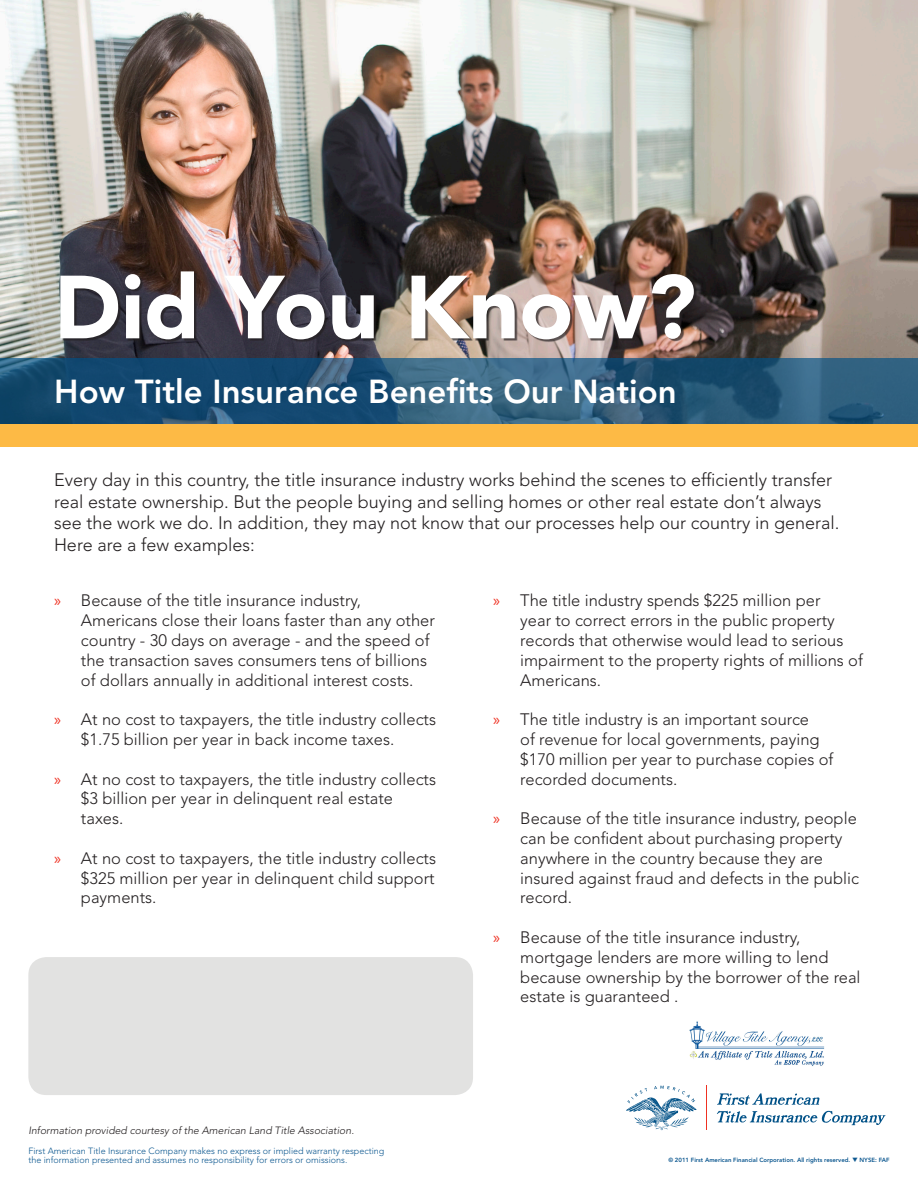
<style>
.page{position:relative;width:918px;height:1188px;background:#fff}
.page>*{position:absolute;margin:0;border:0;box-sizing:border-box;transform-origin:0 0}
.t1{font:900 88.5px "Avenir LT Std";color:#fff}
.t2{font:800 33px "Avenir LT Std";color:#fff}
.t3{font:300 18px/21.6px "Avenir LT Std";color:#231f20}
.t4{font:300 16.5px/19.8px "Avenir LT Std";color:#231f20}
.t5{font:italic 300 10.5px "Avenir LT Std";color:#231f20}
.t6{font:300 9px "Avenir LT Std";color:#0d5890}
.t7{font:800 6px "Avenir LT Std";color:#0d5890}
.s1{font-family:"Myriad Pro";font-weight:400;color:#ef3122}
</style>
<div class="page">
<img style="left:0;top:0;width:918px;height:358px">
<svg style="left:626px;top:1086px;width:71px;height:44px"></svg>
<hr style="left:706px;top:1086px;width:1px;height:44px;background:#ef3122">
<svg style="left:717px;top:1093px;width:169px;height:32px"></svg>
<svg style="left:0;top:358px;width:918px;height:67px;background:#285777"></svg>
<div style="left:62px;top:273px;width:635px;height:70px;background:#231f20;opacity:.7"></div>
<div style="left:0;top:425px;width:918px;height:22px;background:#fdba45"></div>
<div style="left:28px;top:957px;width:445px;height:138px;background:#e2e2e1;border-radius:18px"></div>
<img style="left:689px;top:1021px;width:135px;height:45px">
<p class="t1" style="left:54px;top:254px;width:644px">Did You Know?</p>
<p class="t2" style="left:54px;top:372px;width:624px">How Title Insurance Benefits Our Nation</p>
<p class="t3" style="left:54px;top:469px;width:787px">Every day in this country, the title insurance industry works behind the scenes to efficiently transfer real estate ownership. But the people buying and selling homes or other real estate don’t always see the work we do. In addition, they may not know that our processes help our country in general.<br>Here are a few examples:</p>
<p class="t4" style="left:81px;top:591px;width:356px;text-indent:-27px"><span class="s1">»</span> Because of the title insurance industry, Americans close their loans faster than any other country - 30 days on average - and the speed of the transaction saves consumers tens of billions of dollars annually in additional interest costs.</p>
<p class="t4" style="left:81px;top:710px;width:357px;text-indent:-27px"><span class="s1">»</span> At no cost to taxpayers, the title industry collects $1.75 billion per year in back income taxes.</p>
<p class="t4" style="left:81px;top:769px;width:357px;text-indent:-27px"><span class="s1">»</span> At no cost to taxpayers, the title industry collects $3 billion per year in delinquent real estate taxes.</p>
<p class="t4" style="left:81px;top:848px;width:357px;text-align:justify;text-indent:-27px"><span class="s1">»</span> At no cost to taxpayers, the title industry collects $325 million per year in delinquent child support payments.</p>
<p class="t4" style="left:520px;top:591px;width:344px;text-indent:-27px"><span class="s1">»</span> The title industry spends $225 million per<br>year to correct errors in the public property records that otherwise would lead to serious impairment to the property rights of millions of Americans.</p>
<p class="t4" style="left:520px;top:710px;width:315px;text-indent:-27px"><span class="s1">»</span> The title industry is an important source<br>of revenue for local governments, paying $170 million per year to purchase copies of recorded documents.</p>
<p class="t4" style="left:520px;top:809px;width:340px;text-indent:-27px"><span class="s1">»</span> Because of the title insurance industry, people can be confident about purchasing property anywhere in the country because they are insured against fraud and defects in the public record.</p>
<p class="t4" style="left:520px;top:928px;width:342px;text-indent:-27px"><span class="s1">»</span> Because of the title insurance industry, mortgage lenders are more willing to lend because ownership by the borrower of the real estate is guaranteed .</p>
<p class="t5" style="left:28px;top:1124px;width:327px">Information provided courtesy of the American Land Title Association.</p>
<p class="t6" style="left:28px;top:1145px;width:358px">First American Title Insurance Company makes no express or implied warranty respecting</p>
<p class="t6" style="left:28px;top:1155px;width:321px">the information presented and assumes no responsibility for errors or omissions.</p>
<p class="t7" style="left:668px;top:1156px;width:223px">© 2011 First American Financial Corporation. All rights reserved. ❑ NYSE: FAF</p>
</div>
